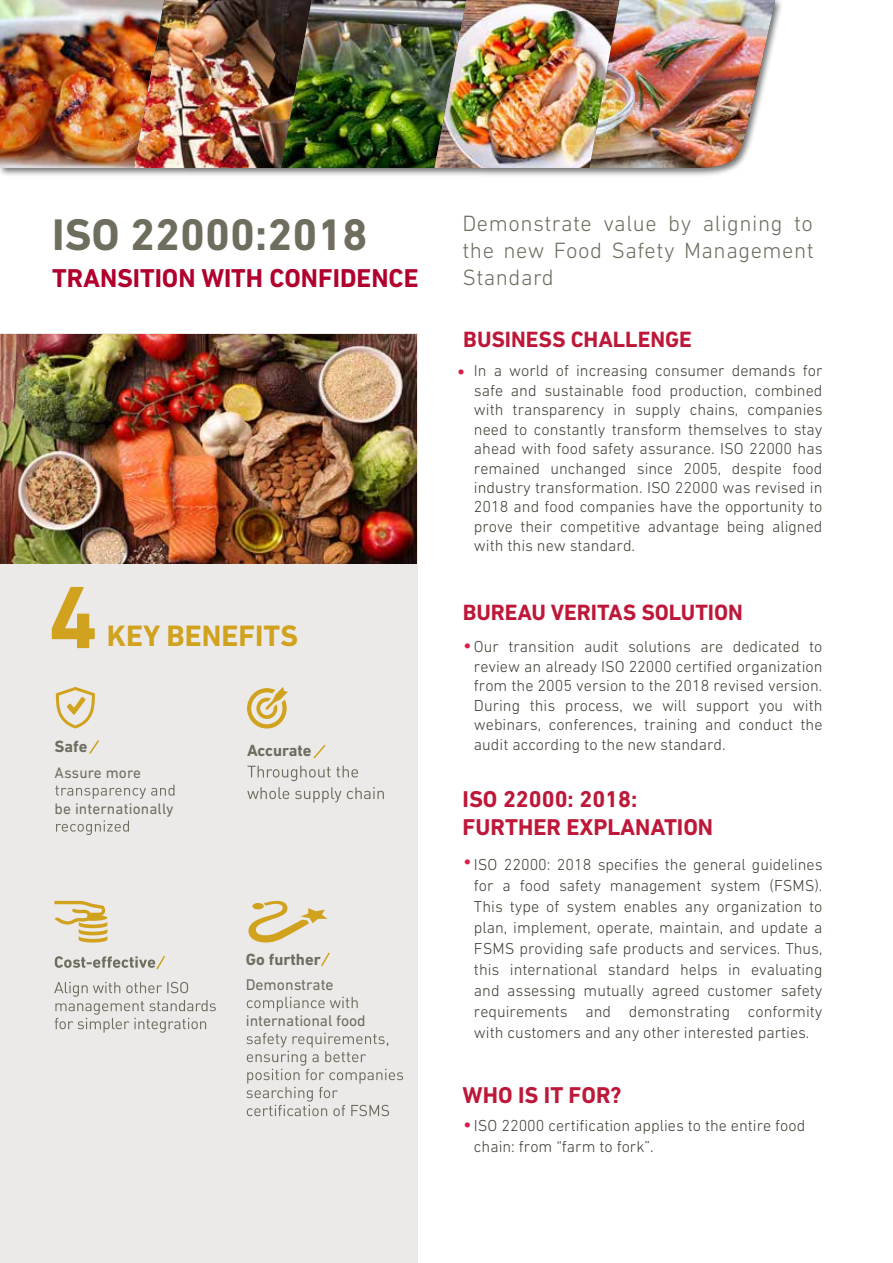
<style>
.page{position:relative;width:893px;height:1263px;background:#fff}
.page>*{position:absolute;margin:0;border:0;box-sizing:border-box;transform-origin:0 0}
.t1{font:700 90px "DIN Next CYR";color:#d1a21e}
.t2{font:700 45px "DIN Next CYR";color:#6e6d5e}
.t3{font:700 30px "DIN Next CYR";color:#d1a21e}
.t4{font:700 26.25px "DIN Next CYR";color:#b0002d}
.t5{font:700 23.25px/27.9px "DIN Next CYR";color:#bd1839}
.t6{font:300 22.5px/27px "DIN Next CYR";letter-spacing:.025em;color:#6e6d5e;text-align:justify}
.t7{font:700 22.5px "DIN Next CYR";color:#bd1839}
.t8{font:700 16.5px "DIN Next CYR";color:#6e6d5e}
.t9{font:300 16.2px/19.5px "DIN Next CYR";color:#403f35;text-align:justify}
.t10{font:15.75px "DIN Next CYR";color:#6e6d5e}
.t11{font:15.45px "DIN Next CYR";letter-spacing:.01em;color:#6e6d5e}
.t12{font:13.5px "Futura Std";color:#d81d4a}
</style>
<div class="page">
<div style="left:0;top:334px;width:418px;height:929px;background:#ebeae9"></div>
<svg style="left:0;top:0;width:782px;height:176px"></svg>
<img style="left:519px;top:0;width:256px;height:169px">
<img style="left:0;top:0;width:434px;height:168px">
<img style="left:434px;top:0;width:185px;height:168px">
<img style="left:0;top:334px;width:417px;height:230px">
<svg style="left:55px;top:784px;width:119px;height:15px"></svg>
<svg style="left:56px;top:820px;width:73px;height:15px"></svg>
<svg style="left:89px;top:740px;width:10px;height:14px"></svg>
<svg style="left:248px;top:766px;width:110px;height:15px"></svg>
<svg style="left:247px;top:787px;width:137px;height:16px"></svg>
<svg style="left:247px;top:997px;width:111px;height:14px"></svg>
<svg style="left:246px;top:1033px;width:157px;height:83px"></svg>
<svg style="left:54px;top:982px;width:162px;height:51px"></svg>
<svg style="left:56px;top:687px;width:39px;height:41px"></svg>
<svg style="left:247px;top:687px;width:41px;height:41px"></svg>
<svg style="left:54px;top:901px;width:53px;height:41px"></svg>
<svg style="left:248px;top:900px;width:80px;height:43px"></svg>
<div style="left:252px;top:903px;width:12px;height:6px;background:#d1a21e;border-radius:50%"></div>
<svg style="left:313px;top:744px;width:13px;height:15px"></svg>
<svg style="left:55px;top:956px;width:110px;height:14px"></svg>
<svg style="left:321px;top:952px;width:9px;height:15px"></svg>
<h2 class="t2" style="left:52px;top:208px;width:317px">ISO 22000:2018</h2>
<h3 class="t4" style="left:52px;top:263px;width:368px">TRANSITION WITH CONFIDENCE</h3>
<h1 class="t1" style="left:48px;top:565px;width:52px">4</h1>
<h3 class="t3" style="left:107px;top:619px;width:193px">KEY BENEFITS</h3>
<p class="t8" style="left:55px;top:737px;width:34px">Safe</p>
<p class="t11" style="left:55px;top:763px;width:88px">Assure more</p>
<p class="t11" style="left:55px;top:799px;width:120px">be internationally</p>
<p class="t8" style="left:247px;top:741px;width:66px">Accurate</p>
<p class="t8" style="left:246px;top:949px;width:76px">Go further</p>
<p class="t10" style="left:246px;top:976px;width:89px">Demonstrate</p>
<p class="t10" style="left:246px;top:1012px;width:121px">international food</p>
<h3 class="t6" style="left:462px;top:210px;width:353px">Demonstrate value by aligning to the new Food Safety Management Standard</h3>
<h3 class="t7" style="left:463px;top:326px;width:230px">BUSINESS CHALLENGE</h3>
<p class="t12" style="left:457px;top:364px;width:9px">•</p>
<p class="t9" style="left:474px;top:361px;width:350px">In a world of increasing consumer demands for safe and sustainable food production, combined with transparency in supply chains, companies need to constantly transform themselves to stay ahead with food safety assurance. ISO 22000 has remained unchanged since 2005, despite food industry transformation. ISO 22000 was revised in 2018 and food companies have the opportunity to prove their competitive advantage being aligned with this new standard.</p>
<h3 class="t7" style="left:463px;top:599px;width:282px">BUREAU VERITAS SOLUTION</h3>
<p class="t9" style="left:474px;top:637px;width:350px">Our transition audit solutions are dedicated to review an already ISO 22000 certified organization from the 2005 version to the 2018 revised version.<br>During this process, we will support you with webinars, conferences, training and conduct the audit according to the new standard.</p>
<p class="t12" style="left:463px;top:638px;width:9px">•</p>
<h3 class="t5" style="left:463px;top:785px;width:252px">ISO 22000: 2018:<br>FURTHER EXPLANATION</h3>
<p class="t12" style="left:463px;top:854px;width:9px">•</p>
<p class="t9" style="left:474px;top:854px;width:350px;line-height:21px">ISO 22000: 2018 specifies the general guidelines for a food safety management system (FSMS).<br>This type of system enables any organization to plan, implement, operate, maintain, and update a FSMS providing safe products and services. Thus, this international standard helps in evaluating and assessing mutually agreed customer safety requirements and demonstrating conformity with customers and any other interested parties.</p>
<h3 class="t5" style="left:463px;top:1081px;width:160px">WHO IS IT FOR?</h3>
<p class="t12" style="left:463px;top:1117px;width:9px">•</p>
<p class="t9" style="left:474px;top:1115px;width:333px;line-height:21px">ISO 22000 certification applies to the entire food chain: from “farm to fork”.</p>
</div>
